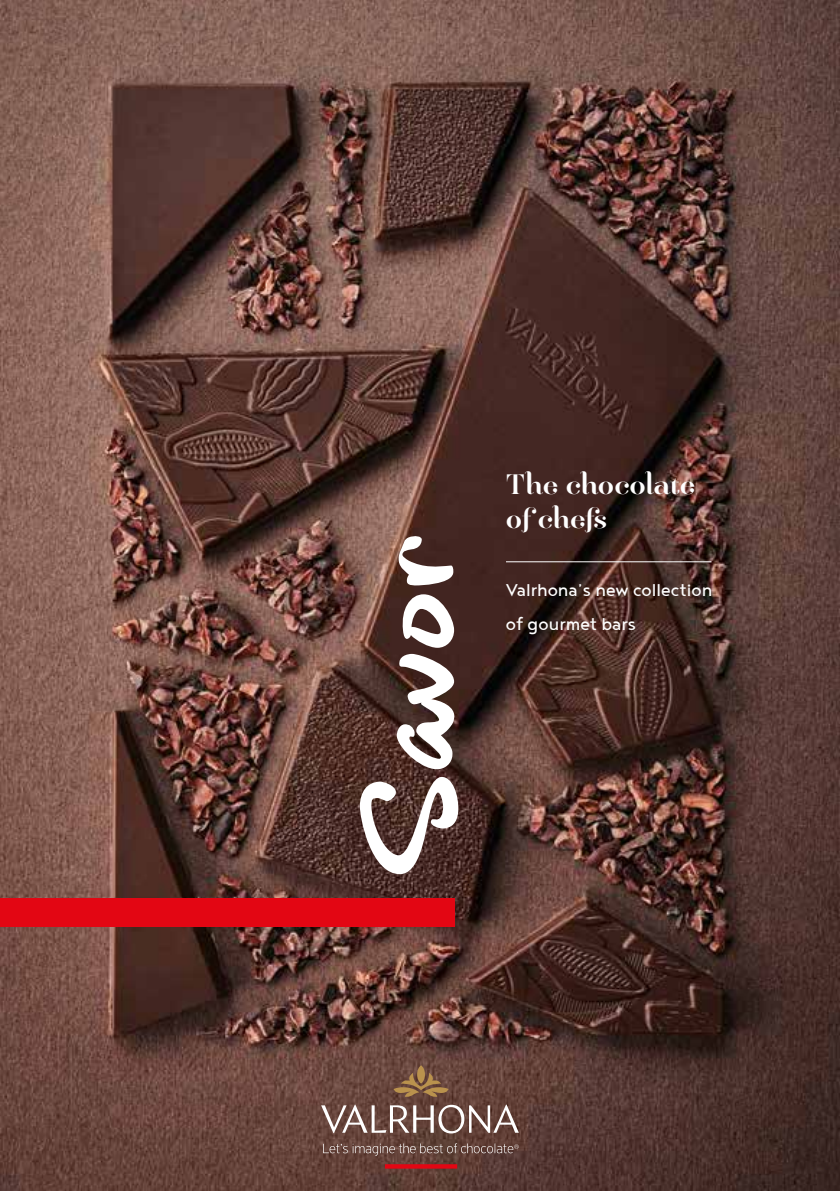
<style>
.page{position:relative;width:840px;height:1191px;background:#fff}
.page>*{position:absolute;margin:0;border:0;box-sizing:border-box;transform-origin:0 0}
.t1{font:117px "black Hand";color:#fff}
.t2{font:24px/33.8px "Hera Big";color:#fff}
.t3{font:21.2px/33.8px "Noyh Geometric";color:#fff}
</style>
<div class="page">
<img style="left:0;top:0;width:839px;height:1191px">
<div style="left:0;top:898px;width:454px;height:29px;background:#e30613"></div>
<hr style="left:505px;top:561px;width:206px;height:1px;background:#fff">
<svg style="left:384px;top:1164px;width:73px;height:4px"></svg>
<svg style="left:321px;top:1104px;width:197px;height:29px"></svg>
<svg style="left:323px;top:1143px;width:195px;height:13px;background:#755951"></svg>
<svg style="left:393px;top:1073px;width:55px;height:24px"></svg>
<div style="left:417px;top:1065px;width:7px;height:18px;background:#ba924d;border-radius:50%"></div>
<h1 class="t1" style="left:343px;top:871px;width:338px;rotate:-90deg">Savor</h1>
<p class="t2" style="left:505px;top:467px;width:191px">The chocolate of chefs</p>
<p class="t3" style="left:505px;top:572px;width:208px">Valrhona’s new collection of gourmet bars</p>
</div>
